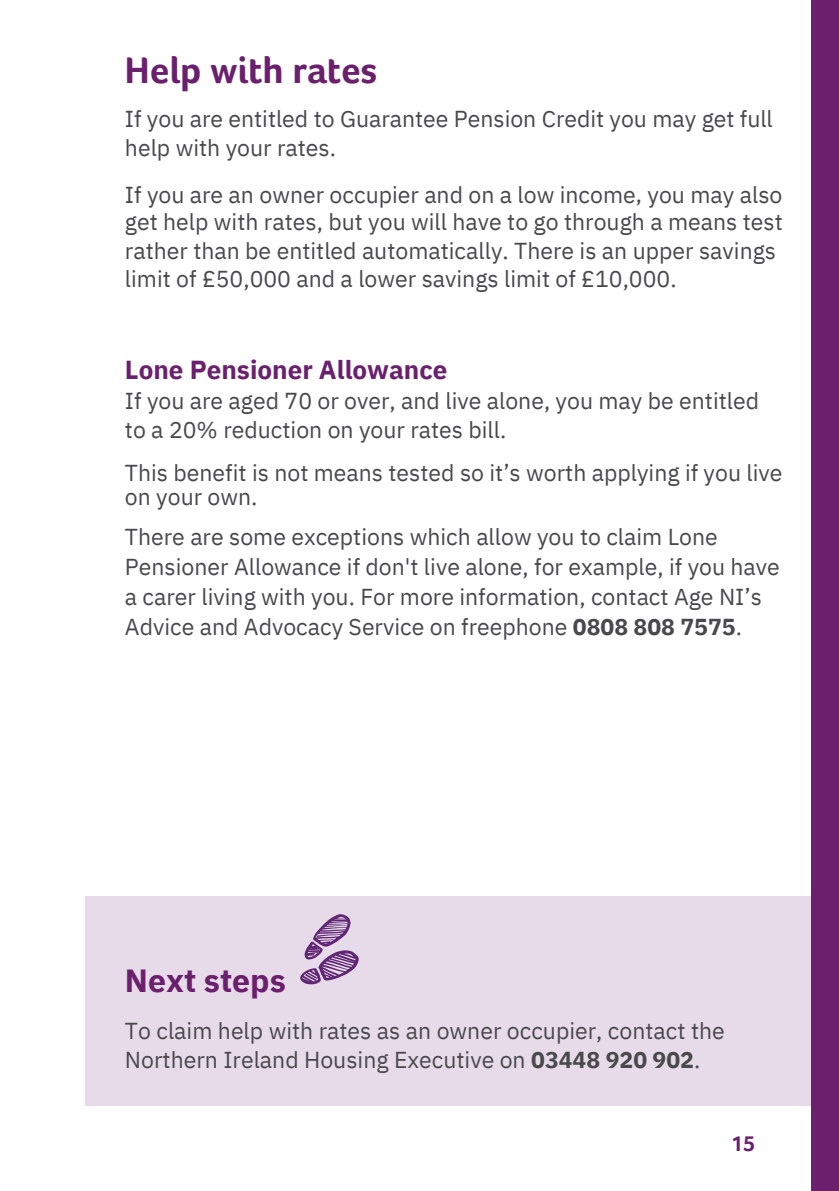
<style>
.page{position:relative;width:839px;height:1191px;background:#fff}
.page>*{position:absolute;margin:0;border:0;box-sizing:border-box;transform-origin:0 0}
.t1{font:700 38px "Foco Age UK";color:#6b206e}
.t2{font:700 32px "IBM Plex Sans";color:#6b206e}
.t3{font:700 26px "IBM Plex Sans";color:#6b206e}
.t4{font:23px/28px "IBM Plex Sans";color:#49494c}
.t5{font:700 22px "Foco Age UK";color:#6b206e}
.s1{font-weight:700}
</style>
<div class="page">
<div style="left:85px;top:896px;width:726px;height:210px;background:#e7dbea"></div>
<div style="left:811px;top:0;width:27px;height:1191px;background:#6b206e"></div>
<svg style="left:300px;top:914px;width:59px;height:70px"></svg>
<h1 class="t1" style="left:125px;top:48px;width:253px">Help with rates</h1>
<p class="t4" style="left:125px;top:103px;width:649px">If you are entitled to Guarantee Pension Credit you may get full help with your rates.</p>
<p class="t4" style="left:125px;top:179px;width:659px">If you are an owner occupier and on a low income, you may also get help with rates, but you will have to go through a means test rather than be entitled automatically. There is an upper savings limit of £50,000 and a lower savings limit of £10,000.</p>
<p class="t3" style="left:125px;top:349px;width:324px">Lone Pensioner Allowance</p>
<p class="t4" style="left:125px;top:385px;width:635px">If you are aged 70 or over, and live alone, you may be entitled to a 20% reduction on your rates bill.</p>
<p class="t4" style="left:125px;top:459px;width:659px;line-height:24.2px">This benefit is not means tested so it’s worth applying if you live on your own.</p>
<p class="t4" style="left:125px;top:520px;width:656px;line-height:30px">There are some exceptions which allow you to claim Lone Pensioner Allowance if don't live alone, for example, if you have a carer living with you. For more information, contact Age NI’s Advice and Advocacy Service on freephone <span class="s1">0808 808 7575</span>.</p>
<h2 class="t2" style="left:125px;top:955px;width:162px">Next steps</h2>
<p class="t4" style="left:125px;top:1015px;width:601px;line-height:28.6px">To claim help with rates as an owner occupier, contact the<br>Northern Ireland Housing Executive on <span class="s1">03448 920 902</span>.</p>
<p class="t5" style="left:731px;top:1131px;width:26px">15</p>
</div>
